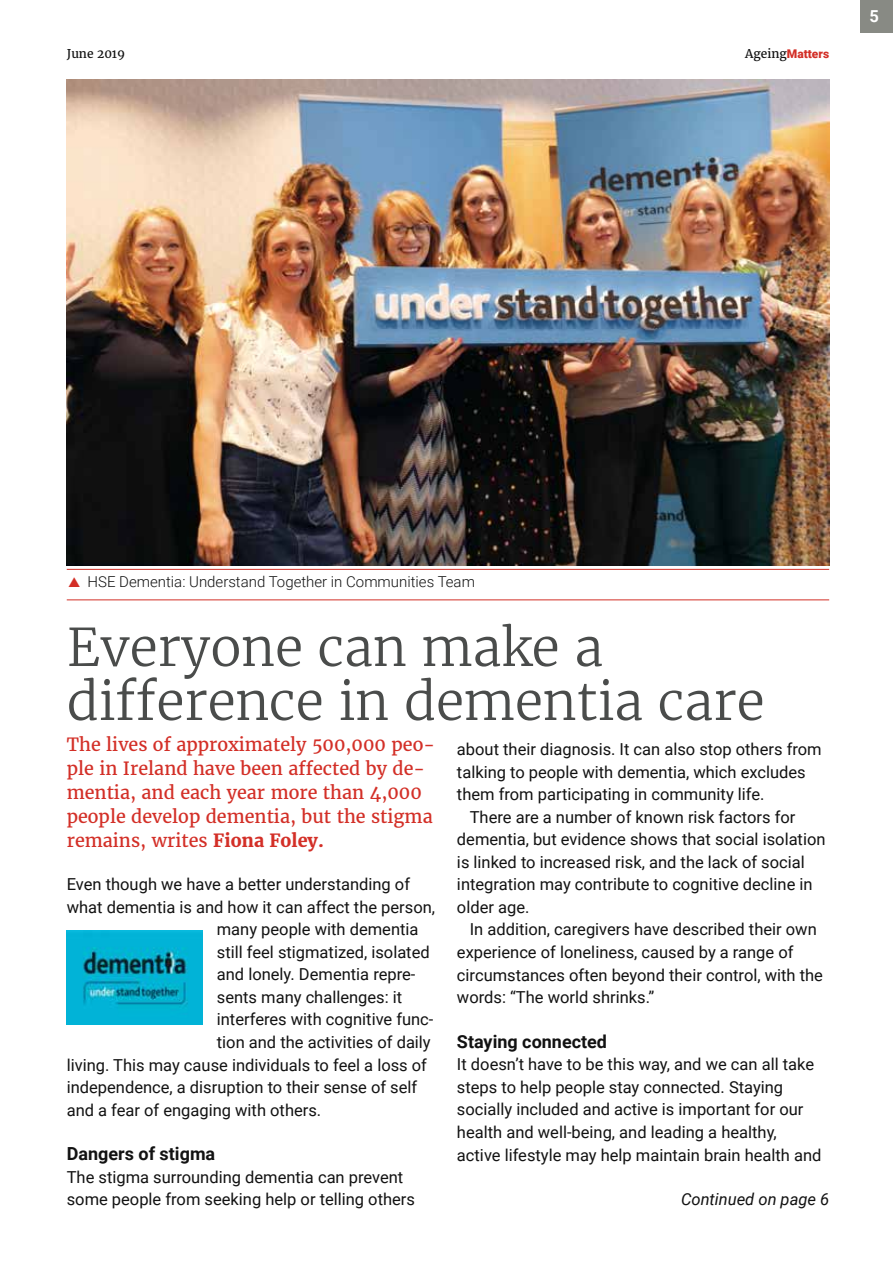
<style>
.page{position:relative;width:893px;height:1263px;background:#fff}
.page>*{position:absolute;margin:0;border:0;box-sizing:border-box;transform-origin:0 0}
.t1{font:300 51.75px/54px "Merriweather";color:#4a4c4b}
.t2{font:18px/24px "Merriweather";color:#d32f27}
.t3{font:700 18px "Roboto";color:#121212}
.t4{font:16.5px/22.5px "Roboto";color:#121212}
.t5{font:italic 16.5px "Roboto";color:#121212}
.t6{font:700 16.5px "Roboto";color:#fff}
.t7{font:300 15px "Roboto";color:#121212}
.t8{font:900 12px "Roboto";color:#d32f27}
.t9{font:12px "Merriweather";color:#121212}
.s1{font-family:"Merriweather";font-weight:400;color:#121212}
.s2{color:#d32f27}
.s3{font-weight:700}
</style>
<div class="page">
<div style="left:860px;top:0;width:33px;height:33px;background:#888a84"></div>
<img style="left:67px;top:931px;width:136px;height:93px">
<img style="left:67px;top:80px;width:762px;height:485px">
<hr style="left:67px;top:569px;width:762px;height:1px;background:#d32f27">
<hr style="left:67px;top:599px;width:762px;height:1px;background:#d32f27">
<p class="t9" style="left:67px;top:46px;width:60px">June 2019</p>
<p class="t8" style="left:745px;top:45px;width:85px"><span class="s1">Ageing</span>Matters</p>
<p class="t6" style="left:870px;top:5px;width:11px">5</p>
<p class="t7" style="left:67px;top:571px;width:410px"><span class="s2">▲</span> HSE Dementia: Understand Together in Communities Team</p>
<h1 class="t1" style="left:67px;top:621px;width:699px">Everyone can make a difference in dementia care</h1>
<p class="t2" style="left:67px;top:732px;width:370px">The lives of approximately 500,000 peo&shy;ple in Ireland have been affected by de&shy;mentia, and each year more than 4,000 people develop dementia, but the stigma remains, writes <span class="s3">Fiona Foley.</span></p>
<p class="t4" style="left:67px;top:873px;width:345px">Even though we have a better understanding of</p>
<p class="t4" style="left:67px;top:895px;width:370px">what dementia is and how it can affect the person,</p>
<p class="t4" style="left:217px;top:918px;width:203px">many people with dementia</p>
<p class="t4" style="left:217px;top:940px;width:214px">still feel stigmatized, isolated</p>
<p class="t4" style="left:217px;top:963px;width:200px">and lonely. Dementia repre-</p>
<p class="t4" style="left:217px;top:985px;width:187px">sents many challenges: it</p>
<p class="t4" style="left:217px;top:1008px;width:218px">interferes with cognitive func-</p>
<p class="t4" style="left:217px;top:1030px;width:215px">tion and the activities of daily</p>
<p class="t4" style="left:67px;top:1053px;width:362px">living. This may cause individuals to feel a loss of</p>
<p class="t4" style="left:67px;top:1075px;width:352px">independence, a disruption to their sense of self</p>
<p class="t4" style="left:67px;top:1098px;width:256px">and a fear of engaging with others.</p>
<p class="t3" style="left:67px;top:1141px;width:150px">Dangers of stigma</p>
<p class="t4" style="left:67px;top:1165px;width:350px">The stigma surrounding dementia can prevent some people from seeking help or telling others</p>
<p class="t4" style="left:457px;top:738px;width:366px">about their diagnosis. It can also stop others from</p>
<p class="t4" style="left:457px;top:760px;width:350px">talking to people with dementia, which excludes</p>
<p class="t4" style="left:457px;top:783px;width:309px">them from participating in community life.</p>
<p class="t4" style="left:470px;top:805px;width:327px">There are a number of known risk factors for</p>
<p class="t4" style="left:457px;top:828px;width:370px">dementia, but evidence shows that social isolation</p>
<p class="t4" style="left:457px;top:850px;width:349px">is linked to increased risk, and the lack of social</p>
<p class="t4" style="left:457px;top:873px;width:357px">integration may contribute to cognitive decline in</p>
<p class="t4" style="left:457px;top:895px;width:74px">older age.</p>
<p class="t4" style="left:470px;top:918px;width:349px">In addition, caregivers have described their own</p>
<p class="t4" style="left:457px;top:940px;width:338px">experience of loneliness, caused by a range of</p>
<p class="t4" style="left:457px;top:963px;width:367px">circumstances often beyond their control, with the</p>
<p class="t4" style="left:457px;top:985px;width:199px">words: “The world shrinks.”</p>
<p class="t3" style="left:457px;top:1029px;width:152px">Staying connected</p>
<p class="t4" style="left:457px;top:1053px;width:366px">It doesn’t have to be this way, and we can all take steps to help people stay connected. Staying socially included and active is important for our health and well-being, and leading a healthy, active lifestyle may help maintain brain health and</p>
<p class="t5" style="left:681px;top:1188px;width:150px">Continued on page 6</p>
</div>
